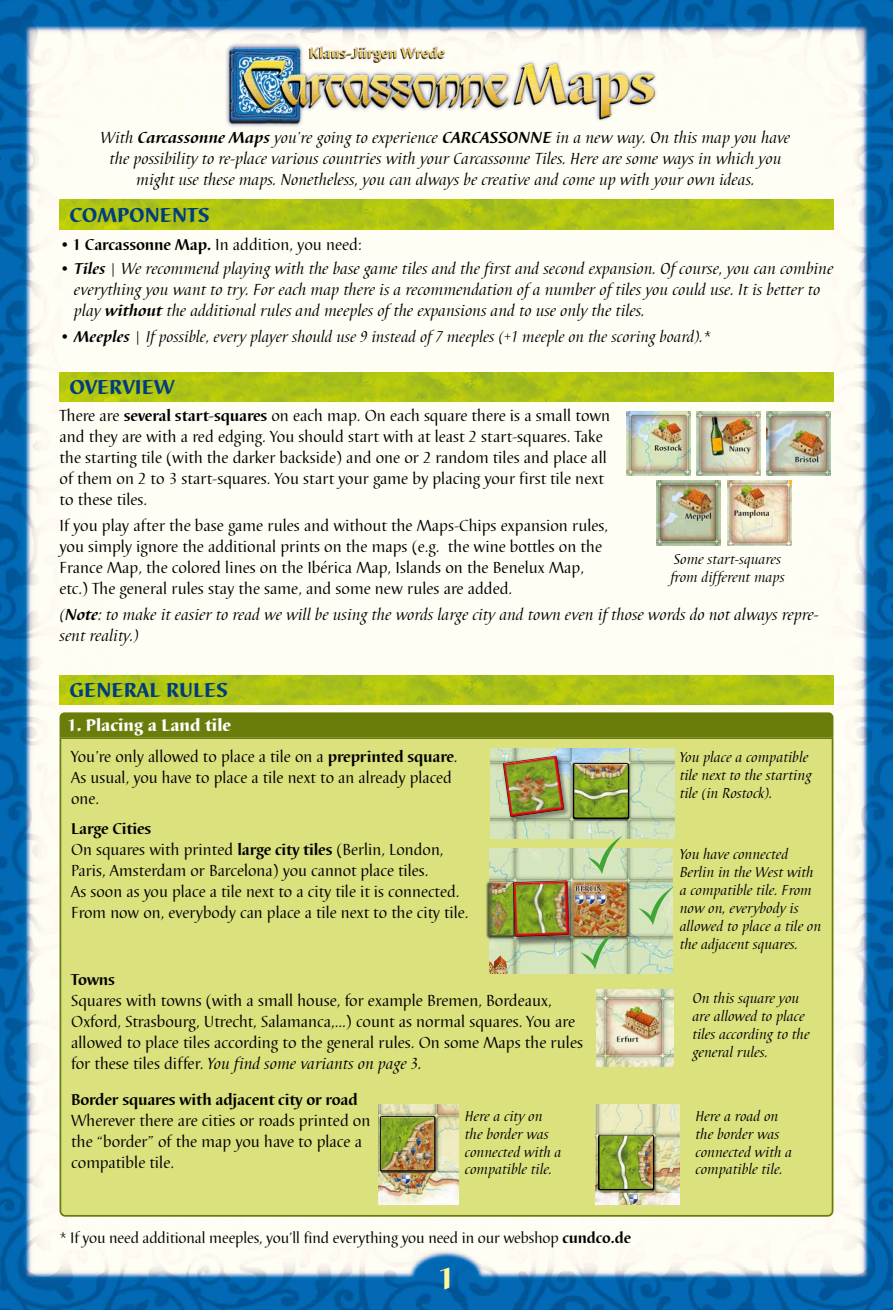
<style>
.page{position:relative;width:893px;height:1310px;background:#fff}
.page>*{position:absolute;margin:0;border:0;box-sizing:border-box;transform-origin:0 0}
.t1{font:800 31.5px "Barbedor T";color:#fff69b}
.t2{font:800 21px "Barbedor T";color:#003d7c}
.t3{font:800 17.5px "Barbedor T";color:#fff}
.t4{font:16.62px/21px "Barbedor T";color:#000}
.t5{font:italic 16.62px/21px "Barbedor T";color:#000}
.t6{font:italic 16.28px "Barbedor T";color:#000}
.t7{font:700 16.28px "Barbedor T";letter-spacing:-.01em;color:#000}
.t8{font:15.75px "Barbedor T";letter-spacing:-.01em;color:#000}
.t9{font:italic 14.88px/17.8px "Barbedor T";color:#000}
.s1{font-weight:700}
.s2{font-weight:700;font-size:16.28px}
.s3{font-size:16.28px}
.s4{font-style:italic}
</style>
<div class="page">
<img style="left:0;top:0;width:893px;height:1310px">
<img style="left:60px;top:200px;width:773px;height:29px">
<img style="left:60px;top:372px;width:773px;height:30px">
<img style="left:60px;top:675px;width:773px;height:30px">
<div style="left:59px;top:736px;width:775px;height:481px;background:#dae17d"></div>
<div style="left:60px;top:712px;width:773px;height:25px;background:#6a7d0a"></div>
<img style="left:378px;top:1104px;width:81px;height:100px">
<div style="left:379px;top:1116px;width:59px;height:58px;background:#000;opacity:.6"></div>
<div style="left:380px;top:1117px;width:55px;height:53px;background:#000;opacity:.8"></div>
<img style="left:596px;top:1104px;width:84px;height:100px">
<img style="left:490px;top:749px;width:185px;height:89px">
<div style="left:573px;top:763px;width:58px;height:58px;background:#000;opacity:.6"></div>
<svg style="left:573px;top:763px;width:55px;height:54px"></svg>
<div style="left:574px;top:764px;width:55px;height:54px;background:#000;opacity:.8"></div>
<div style="left:502px;top:755px;width:68px;height:69px;background:#000;opacity:.4"></div>
<img style="left:499px;top:752px;width:69px;height:65px">
<img style="left:626px;top:411px;width:65px;height:64px">
<img style="left:766px;top:411px;width:65px;height:64px">
<img style="left:696px;top:411px;width:65px;height:64px">
<img style="left:656px;top:480px;width:65px;height:65px">
<img style="left:727px;top:480px;width:65px;height:65px">
<div style="left:598px;top:1134px;width:58px;height:58px;background:#000;opacity:.6"></div>
<svg style="left:598px;top:1134px;width:56px;height:54px"></svg>
<div style="left:599px;top:1135px;width:55px;height:54px;background:#000;opacity:.8"></div>
<div style="left:510px;top:59px;width:148px;height:63px;background:#fffcf3"></div>
<img style="left:514px;top:62px;width:151px;height:62px">
<div style="left:225px;top:43px;width:286px;height:85px;background:#283583;opacity:.5"></div>
<img style="left:227px;top:45px;width:287px;height:79px">
<img style="left:489px;top:849px;width:183px;height:125px">
<div style="left:485px;top:881px;width:31px;height:58px;background:#000;opacity:.6"></div>
<svg style="left:486px;top:881px;width:23px;height:54px"></svg>
<div style="left:487px;top:882px;width:27px;height:54px;background:#000;opacity:.8"></div>
<svg style="left:587px;top:835px;width:36px;height:39px"></svg>
<svg style="left:638px;top:886px;width:36px;height:39px"></svg>
<svg style="left:581px;top:931px;width:35px;height:38px"></svg>
<div style="left:513px;top:883px;width:64px;height:64px;background:#000;opacity:.4"></div>
<img style="left:509px;top:877px;width:65px;height:60px">
<img style="left:596px;top:989px;width:78px;height:78px">
<p class="t5" style="left:101px;top:127px;width:691px;text-align:center">With <span class="s1">Carcassonne Maps</span> you’re going to experience <span class="s1">CARCASSONNE</span> in a new way. On this map you have the possibility to re-place various countries with your Carcassonne Tiles. Here are some ways in which you might use these maps. Nonetheless, you can always be creative and come up with your own ideas.</p>
<p class="t2" style="left:69px;top:203px;width:142px">COMPONENTS</p>
<p class="t4" style="left:60px;top:234px;width:304px"><span class="s2">• 1 Carcassonne Map.</span> In addition, you need:</p>
<p class="t5" style="left:74px;top:258px;width:761px;text-indent:-14px"><span class="s3">•</span> <span class="s2">Tiles</span> <span class="s3">|</span> We recommend playing with the base game tiles and the first and second expansion. Of course, you can combine everything you want to try. For each map there is a recommendation of a number of tiles you could use. It is better to play <span class="s1">without</span> the additional rules and meeples of the expansions and to use only the tiles.</p>
<p class="t6" style="left:60px;top:327px;width:652px">• <span class="s1">Meeples</span> | If possible, every player should use 9 instead of 7 meeples (+1 meeple on the scoring board).*</p>
<p class="t2" style="left:69px;top:375px;width:107px">OVERVIEW</p>
<p class="t4" style="left:60px;top:406px;width:552px">There are <span class="s2">several start-squares</span> on each map. On each square there is a small town and they are with a red edging. You should start with at least 2 start-squares. Take the starting tile (with the darker backside) and one or 2 random tiles and place all of them on 2 to 3 start-squares. You start your game by placing your first tile next to these tiles.</p>
<p class="t4" style="left:60px;top:516px;width:550px">If you play after the base game rules and without the Maps-Chips expansion rules, you simply ignore the additional prints on the maps (e.g. the wine bottles on the France Map, the colored lines on the Ibérica Map, Islands on the Benelux Map, etc.) The general rules stay the same, and some new rules are added.</p>
<p class="t5" style="left:60px;top:605px;width:760px">(<span class="s1">Note</span>: to make it easier to read we will be using the words large city and town even if those words do not always repre&shy;sent reality.)</p>
<p class="t9" style="left:670px;top:551px;width:116px">Some start-squares from different maps</p>
<p class="t2" style="left:69px;top:678px;width:160px">GENERAL RULES</p>
<p class="t3" style="left:67px;top:715px;width:166px">1. Placing a Land tile</p>
<p class="t4" style="left:71px;top:746px;width:388px">You’re only allowed to place a tile on a <span class="s2">preprinted square</span>.<br>As usual, you have to place a tile next to an already placed one.</p>
<p class="t7" style="left:71px;top:819px;width:82px">Large Cities</p>
<p class="t4" style="left:71px;top:840px;width:399px">On squares with printed <span class="s2">large city tiles</span> (Berlin, London, Paris, Amsterdam or Barcelona) you cannot place tiles.<br>As soon as you place a tile next to a city tile it is connected.<br>From now on, everybody can place a tile next to the city tile.</p>
<p class="t9" style="left:680px;top:748px;width:133px">You place a compatible tile next to the starting tile (in Rostock).</p>
<p class="t9" style="left:680px;top:846px;width:143px">You have connected<br>Berlin in the West with a compatible tile. From now on, everybody is allowed to place a tile on the adjacent squares.</p>
<p class="t9" style="left:692px;top:989px;width:119px">On this square you are allowed to place tiles according to the general rules.</p>
<p class="t7" style="left:71px;top:970px;width:45px">Towns</p>
<p class="t4" style="left:71px;top:990px;width:513px">Squares with towns (with a small house, for example Bremen, Bordeaux, Oxford, Strasbourg, Utrecht, Salamanca,...) count as normal squares. You are allowed to place tiles according to the general rules. On some Maps the rules for these tiles differ. <span class="s4">You find some variants on page 3.</span></p>
<p class="t7" style="left:71px;top:1090px;width:288px">Border squares with adjacent city or road</p>
<p class="t4" style="left:71px;top:1110px;width:301px">Wherever there are cities or roads printed on the “border” of the map you have to place a compatible tile.</p>
<p class="t9" style="left:465px;top:1107px;width:98px">Here a city on the border was connected with a compatible tile.</p>
<p class="t9" style="left:695px;top:1107px;width:98px">Here a road on the border was connected with a compatible tile.</p>
<p class="t8" style="left:60px;top:1228px;width:573px">* If you need additional meeples, you’ll find everything you need in our webshop <span class="s1">cundco.de</span></p>
<h1 class="t1" style="left:437px;top:1259px;width:20px">1</h1>
</div>
